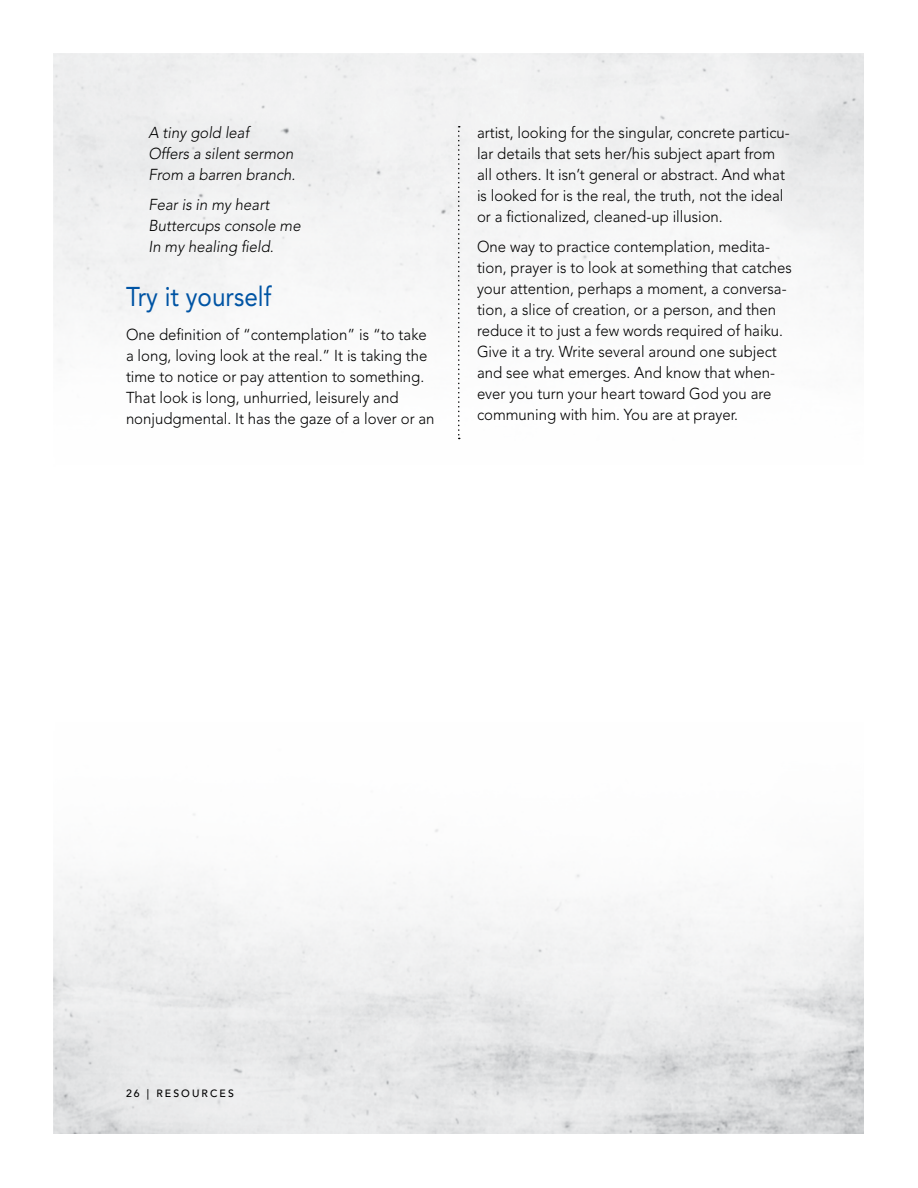
<style>
.page{position:relative;width:918px;height:1188px;background:#fff}
.page>*{position:absolute;margin:0;border:0;box-sizing:border-box;transform-origin:0 0}
.Subhead{font:27px "Avenir LT Std";color:#0054a4;scale:.9 1}
.Body_text__no_indent{font:300 15.75px/21px "Avenir LT Std";color:#000;scale:.95 1}
.Body_text__no_indent-2{font:italic 300 15.75px "Avenir LT Std";color:#000;scale:.95 1}
.t1{font:500 10.5px "Avenir LT Std";letter-spacing:.2em;color:#000}
</style>
<div class="page">
<svg style="left:458px;top:126px;width:2px;height:313px"></svg>
<p class="Body_text__no_indent-2" style="left:148px;top:123px;width:107px">A tiny gold leaf</p>
<p class="Body_text__no_indent-2" style="left:148px;top:144px;width:154px">Offers a silent sermon</p>
<p class="Body_text__no_indent-2" style="left:148px;top:165px;width:156px">From a barren branch.</p>
<p class="Body_text__no_indent-2" style="left:148px;top:195px;width:129px">Fear is in my heart</p>
<p class="Body_text__no_indent-2" style="left:148px;top:216px;width:162px">Buttercups console me</p>
<p class="Body_text__no_indent-2" style="left:148px;top:237px;width:133px">In my healing field.</p>
<p class="Subhead" style="left:126px;top:281px;width:163px">Try it yourself</p>
<p class="Body_text__no_indent" style="left:126px;top:325px;width:326px">One definition of “contemplation” is “to take a long, loving look at the real.” It is taking the time to notice or pay attention to something.<br>That look is long, unhurried, leisurely and nonjudgmental. It has the gaze of a lover or an</p>
<p class="Body_text__no_indent" style="left:477px;top:122px;width:331px">artist, looking for the singular, concrete particu&shy;lar details that sets her/his subject apart from all others. It isn’t general or abstract. And what is looked for is the real, the truth, not the ideal or a fictionalized, cleaned-up illusion.</p>
<p class="Body_text__no_indent" style="left:477px;top:236px;width:333px">One way to practice contemplation, medita&shy;tion, prayer is to look at something that catches your attention, perhaps a moment, a conversa&shy;tion, a slice of creation, or a person, and then reduce it to just a few words required of haiku.<br>Give it a try. Write several around one subject and see what emerges. And know that when&shy;ever you turn your heart toward God you are communing with him. You are at prayer.</p>
<p class="t1" style="left:126px;top:1087px;width:110px">26 | RESOURCES</p>
</div>
